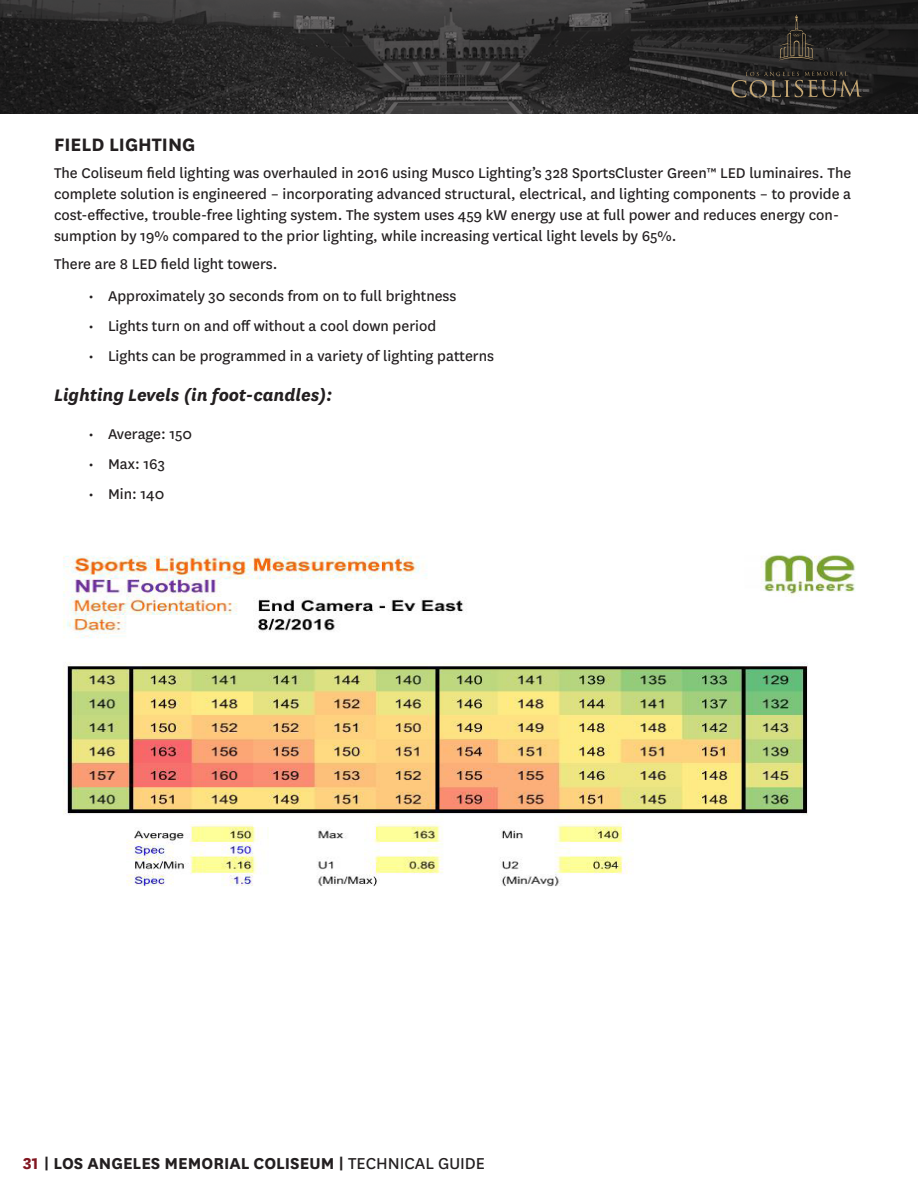
<style>
.page{position:relative;width:918px;height:1188px;background:#fff}
.page>*{position:absolute;margin:0;border:0;box-sizing:border-box;transform-origin:0 0}
.Body_Copy{font:700 21px "National";color:#231f20}
.Sub_Subheader{font:italic 700 19.5px "National";color:#231f20}
.t1{font:700 18.45px "National";color:#231f20}
.Body_Copy-2{font:16.5px/21px "National";color:#231f20}
.s1{color:#811620}
.s2{font-weight:400}
</style>
<div class="page">
<svg style="left:0;top:0;width:917px;height:114px"></svg>
<hr style="left:917px;top:0;width:1px;height:114px;background:#231f20">
<svg style="left:731px;top:72px;width:131px;height:26px"></svg>
<svg style="left:779px;top:14px;width:36px;height:47px"></svg>
<img style="left:63px;top:555px;width:793px;height:332px">
<p class="Body_Copy" style="left:54px;top:129px;width:143px">FIELD LIGHTING</p>
<p class="Body_Copy-2" style="left:54px;top:162px;width:799px">The Coliseum field lighting was overhauled in 2016 using Musco Lighting’s 328 SportsCluster Green™ LED luminaires. The complete solution is engineered – incorporating advanced structural, electrical, and lighting components – to provide a cost-effective, trouble-free lighting system. The system uses 459 kW energy use at full power and reduces energy con&shy;sumption by 19% compared to the prior lighting, while increasing vertical light levels by 65%.</p>
<p class="Body_Copy-2" style="left:54px;top:253px;width:225px">There are 8 LED field light towers.</p>
<p class="Body_Copy-2" style="left:88px;top:284px;width:369px">• Approximately 30 seconds from on to full brightness</p>
<p class="Body_Copy-2" style="left:88px;top:314px;width:349px">• Lights turn on and off without a cool down period</p>
<p class="Body_Copy-2" style="left:88px;top:344px;width:407px">• Lights can be programmed in a variety of lighting patterns</p>
<p class="Sub_Subheader" style="left:54px;top:382px;width:280px">Lighting Levels (in foot-candles):</p>
<p class="Body_Copy-2" style="left:88px;top:422px;width:105px">• Average: 150</p>
<p class="Body_Copy-2" style="left:88px;top:452px;width:78px">• Max: 163</p>
<p class="Body_Copy-2" style="left:88px;top:482px;width:77px">• Min: 140</p>
<p class="t1" style="left:23px;top:1150px;width:464px"><span class="s1">31</span> | LOS ANGELES MEMORIAL COLISEUM | <span class="s2">TECHNICAL GUIDE</span></p>
</div>
